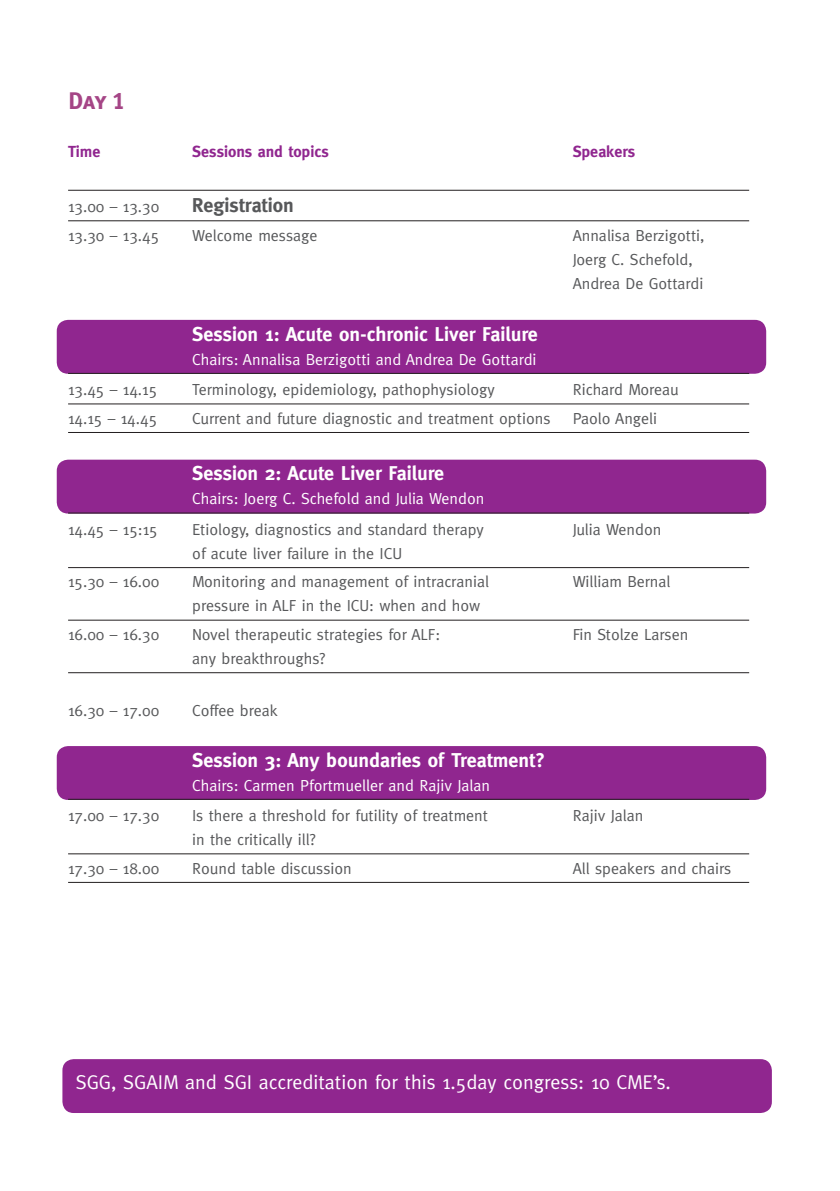
<style>
.page{position:relative;width:840px;height:1191px;background:#fff}
.page>*{position:absolute;margin:0;border:0;box-sizing:border-box;transform-origin:0 0}
.t1{font:24px "Meta Plus Bold Caps";color:#a54586}
.t2{font:700 20px "Meta";color:#fff}
.t3{font:20px "Meta";color:#fff}
.t4{font:700 20px "Meta";color:#57585a}
.t5{font:16px/24px "Meta";color:#57585a}
.t6{font:16px "Meta";color:#fff}
.t7{font:700 16px "Meta";color:#90268f}
</style>
<div class="page">
<div style="left:62px;top:1059px;width:709px;height:54px;background:#90268f;border-radius:11px"></div>
<div style="left:57px;top:746px;width:708px;height:54px;background:#90268f;border-radius:11px"></div>
<div style="left:57px;top:459px;width:708px;height:54px;background:#90268f;border-radius:11px"></div>
<div style="left:57px;top:320px;width:708px;height:54px;background:#90268f;border-radius:11px"></div>
<hr style="left:68px;top:190px;width:680px;height:1px;background:#231f20">
<hr style="left:68px;top:220px;width:680px;height:1px;background:#231f20">
<hr style="left:68px;top:373px;width:680px;height:1px;background:#231f20">
<hr style="left:68px;top:403px;width:680px;height:1px;background:#231f20">
<hr style="left:68px;top:432px;width:680px;height:1px;background:#231f20">
<hr style="left:68px;top:513px;width:680px;height:1px;background:#231f20">
<hr style="left:68px;top:567px;width:680px;height:1px;background:#231f20">
<hr style="left:68px;top:620px;width:680px;height:1px;background:#231f20">
<hr style="left:68px;top:672px;width:680px;height:1px;background:#231f20">
<hr style="left:68px;top:799px;width:680px;height:1px;background:#231f20">
<hr style="left:68px;top:853px;width:680px;height:1px;background:#231f20">
<hr style="left:68px;top:882px;width:680px;height:1px;background:#231f20">
<h1 class="t1" style="left:68px;top:87px;width:58px">Day 1</h1>
<p class="t7" style="left:68px;top:143px;width:34px">Time</p>
<p class="t7" style="left:192px;top:143px;width:138px">Sessions and topics</p>
<p class="t7" style="left:572px;top:143px;width:64px">Speakers</p>
<p class="t5" style="left:68px;top:194px;width:93px">13.00 – 13.30</p>
<p class="t4" style="left:192px;top:193px;width:103px">Registration</p>
<p class="t5" style="left:68px;top:223px;width:93px">13.30 – 13.45</p>
<p class="t5" style="left:192px;top:223px;width:127px">Welcome message</p>
<p class="t5" style="left:572px;top:223px;width:133px">Annalisa Berzigotti,<br>Joerg C. Schefold,<br>Andrea De Gottardi</p>
<p class="t2" style="left:192px;top:322px;width:347px">Session 1: Acute on-chronic Liver Failure</p>
<p class="t6" style="left:192px;top:350px;width:345px">Chairs: Annalisa Berzigotti and Andrea De Gottardi</p>
<p class="t5" style="left:68px;top:377px;width:91px">13.45 – 14.15</p>
<p class="t5" style="left:192px;top:377px;width:304px">Terminology, epidemiology, pathophysiology</p>
<p class="t5" style="left:572px;top:377px;width:107px">Richard Moreau</p>
<p class="t5" style="left:68px;top:406px;width:91px">14.15 – 14.45</p>
<p class="t5" style="left:192px;top:406px;width:359px">Current and future diagnostic and treatment options</p>
<p class="t5" style="left:572px;top:406px;width:86px">Paolo Angeli</p>
<p class="t2" style="left:192px;top:462px;width:253px">Session 2: Acute Liver Failure</p>
<p class="t6" style="left:192px;top:489px;width:293px">Chairs: Joerg C. Schefold and Julia Wendon</p>
<p class="t5" style="left:68px;top:517px;width:91px">14.45 – 15:15</p>
<p class="t5" style="left:192px;top:517px;width:293px">Etiology, diagnostics and standard therapy</p>
<p class="t5" style="left:572px;top:517px;width:90px">Julia Wendon</p>
<p class="t5" style="left:192px;top:541px;width:211px">of acute liver failure in the ICU</p>
<p class="t5" style="left:68px;top:569px;width:93px">15.30 – 16.00</p>
<p class="t5" style="left:192px;top:569px;width:298px">Monitoring and management of intracranial</p>
<p class="t5" style="left:572px;top:569px;width:99px">William Bernal</p>
<p class="t5" style="left:192px;top:593px;width:289px">pressure in ALF in the ICU: when and how</p>
<p class="t5" style="left:68px;top:622px;width:93px">16.00 – 16.30</p>
<p class="t5" style="left:192px;top:622px;width:249px">Novel therapeutic strategies for ALF:</p>
<p class="t5" style="left:572px;top:622px;width:117px">Fin Stolze Larsen</p>
<p class="t5" style="left:192px;top:646px;width:134px">any breakthroughs?</p>
<p class="t5" style="left:68px;top:698px;width:93px">16.30 – 17.00</p>
<p class="t5" style="left:192px;top:698px;width:87px">Coffee break</p>
<p class="t2" style="left:192px;top:748px;width:354px">Session 3: Any boundaries of Treatment?</p>
<p class="t6" style="left:192px;top:775px;width:299px">Chairs: Carmen Pfortmueller and Rajiv Jalan</p>
<p class="t5" style="left:68px;top:803px;width:93px">17.00 – 17.30</p>
<p class="t5" style="left:192px;top:803px;width:297px">Is there a threshold for futility of treatment</p>
<p class="t5" style="left:572px;top:803px;width:72px">Rajiv Jalan</p>
<p class="t5" style="left:192px;top:827px;width:125px">in the critically ill?</p>
<p class="t5" style="left:68px;top:856px;width:93px">17.30 – 18.00</p>
<p class="t5" style="left:192px;top:856px;width:161px">Round table discussion</p>
<p class="t5" style="left:572px;top:856px;width:160px">All speakers and chairs</p>
<p class="t3" style="left:76px;top:1070px;width:596px">SGG, SGAIM and SGI accreditation for this 1.5day congress: 10 CME’s.</p>
</div>
